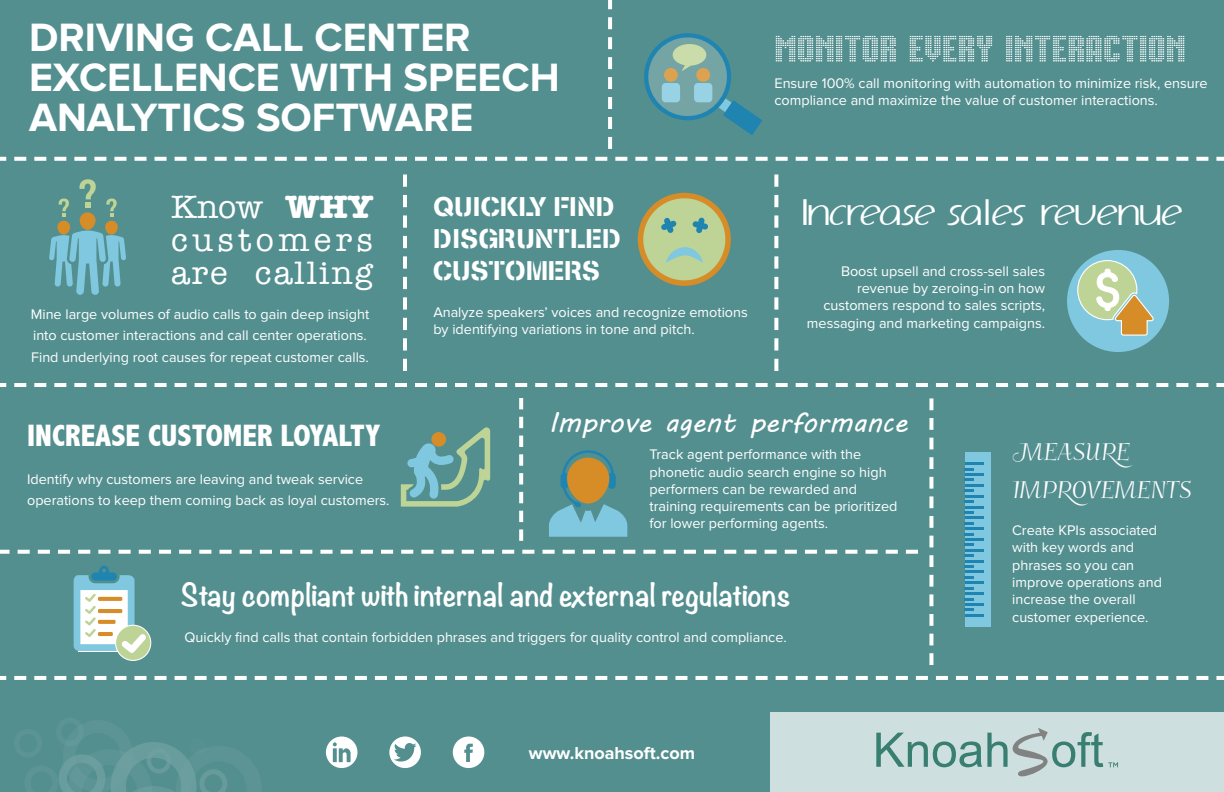
<style>
.page{position:relative;width:1224px;height:792px;background:#548f90}
.page>*{position:absolute;margin:0;border:0;box-sizing:border-box;transform-origin:0 0}
.t1{font:700 41px/40px "Proxima Nova";color:#fff}
.t2{font:33.3px/33px "American Typewriter";letter-spacing:.06em;color:#fff;text-align:justify}
.t3{font:33px "Movie Star";color:#fff}
.t4{font:33px "Adolphus";color:#fff}
.t5{font:800 condensed 31px "Abadi";color:#fff}
.t6{font:31px/37.2px "Kleymissky";color:#fff}
.t7{font:700 28px "Noteworthy";color:#fff}
.t8{font:28px "MV Boli";color:#fff}
.t9{font:27px/32.4px "Stencilia A";color:#fff}
.t10{font:700 18px "Proxima Nova";color:#fff}
.t11{font:14.4px/17.3px "Proxima Nova";color:#fff}
.s1{font-weight:700}
</style>
<div class="page">
<svg style="left:403px;top:175px;width:4px;height:196px"></svg>
<svg style="left:608px;top:0;width:4px;height:149px"></svg>
<svg style="left:0;top:383px;width:1224px;height:4px"></svg>
<svg style="left:59px;top:725px;width:168px;height:67px"></svg>
<div style="left:190px;top:738px;width:16px;height:16px;background:#569091;border-radius:50%"></div>
<div style="left:770px;top:713px;width:454px;height:79px;background:#cedfdf"></div>
<img style="left:876px;top:732px;width:227px;height:35px">
<svg style="left:1010px;top:728px;width:40px;height:49px"></svg>
<svg style="left:1108px;top:762px;width:10px;height:5px"></svg>
<svg style="left:389px;top:736px;width:32px;height:32px"></svg>
<svg style="left:326px;top:736px;width:31px;height:32px"></svg>
<svg style="left:453px;top:736px;width:31px;height:32px"></svg>
<svg style="left:0;top:550px;width:918px;height:4px"></svg>
<div style="left:965px;top:452px;width:25px;height:174px;background:#80c8df"></div>
<hr style="left:965px;top:484px;width:18px;height:3px;background:#2084b0">
<svg style="left:965px;top:479px;width:9px;height:2px"></svg>
<hr style="left:965px;top:473px;width:18px;height:3px;background:#2084b0">
<svg style="left:965px;top:463px;width:18px;height:7px"></svg>
<hr style="left:965px;top:549px;width:18px;height:3px;background:#2084b0">
<svg style="left:965px;top:544px;width:9px;height:2px"></svg>
<hr style="left:965px;top:538px;width:18px;height:3px;background:#2084b0">
<svg style="left:965px;top:555px;width:18px;height:34px"></svg>
<hr style="left:965px;top:592px;width:18px;height:3px;background:#2084b0">
<svg style="left:965px;top:609px;width:18px;height:7px"></svg>
<hr style="left:965px;top:603px;width:18px;height:3px;background:#2084b0">
<svg style="left:965px;top:598px;width:9px;height:2px"></svg>
<svg style="left:965px;top:490px;width:18px;height:45px"></svg>
<svg style="left:638px;top:193px;width:93px;height:93px"></svg>
<div style="left:1067px;top:250px;width:102px;height:102px;background:#80c8df;border-radius:50%"></div>
<svg style="left:1077px;top:259px;width:77px;height:77px"></svg>
<svg style="left:74px;top:566px;width:78px;height:95px"></svg>
<svg style="left:644px;top:33px;width:118px;height:102px"></svg>
<svg style="left:519px;top:398px;width:4px;height:143px"></svg>
<div style="left:57px;top:221px;width:13px;height:14px;background:#d68d28;border-radius:6px"></div>
<div style="left:105px;top:221px;width:13px;height:14px;background:#d68d28;border-radius:6px"></div>
<div style="left:80px;top:212px;width:16px;height:18px;background:#d68d28;border-radius:8px"></div>
<svg style="left:49px;top:231px;width:77px;height:64px"></svg>
<svg style="left:79px;top:179px;width:17px;height:28px"></svg>
<svg style="left:59px;top:199px;width:10px;height:17px"></svg>
<svg style="left:106px;top:199px;width:11px;height:17px"></svg>
<svg style="left:401px;top:427px;width:89px;height:80px"></svg>
<svg style="left:549px;top:450px;width:78px;height:87px"></svg>
<div style="left:567px;top:458px;width:42px;height:46px;background:#d68d28;border-radius:21px"></div>
<svg style="left:774px;top:175px;width:4px;height:196px"></svg>
<svg style="left:929px;top:398px;width:4px;height:267px"></svg>
<svg style="left:0;top:157px;width:1224px;height:4px"></svg>
<svg style="left:0;top:676px;width:1224px;height:4px"></svg>
<p class="t1" style="left:29px;top:18px;width:532px">DRIVING CALL CENTER<br>EXCELLENCE WITH SPEECH<br>ANALYTICS SOFTWARE</p>
<p class="t2" style="left:171px;top:189px;width:203px">Know <span class="s1">WHY </span>customers are calling</p>
<p class="t11" style="left:31px;top:304px;width:340px;line-height:21.3px">Mine large volumes of audio calls to gain deep insight into customer interactions and call center operations.<br>Find underlying root causes for repeat customer calls.</p>
<p class="t9" style="left:433px;top:191px;width:190px">QUICKLY FIND<br>DISGRUNTLED<br>CUSTOMERS</p>
<p class="t11" style="left:433px;top:304px;width:316px">Analyze speakers’ voices and recognize emotions by identifying variations in tone and pitch.</p>
<p class="t3" style="left:774px;top:33px;width:413px">MONITOR EVERY INTERACTION</p>
<p class="t11" style="left:774px;top:74px;width:435px">Ensure 100% call monitoring with automation to minimize risk, ensure compliance and maximize the value of customer interactions.</p>
<p class="t4" style="left:801px;top:192px;width:384px">Increase sales revenue</p>
<p class="t11" style="left:807px;top:263px;width:240px;text-align:right">Boost upsell and cross-sell sales revenue by zeroing-in on how customers respond to sales scripts, messaging and marketing campaigns.</p>
<p class="t8" style="left:549px;top:404px;width:360px">Improve agent performance</p>
<p class="t5" style="left:27px;top:418px;width:355px">INCREASE CUSTOMER LOYALTY</p>
<p class="t11" style="left:650px;top:446px;width:249px">Track agent performance with the phonetic audio search engine so high performers can be rewarded and training requirements can be prioritized for lower performing agents.</p>
<p class="t6" style="left:1012px;top:438px;width:181px">MEASURE<br>IMPROVEMENTS</p>
<p class="t11" style="left:27px;top:469px;width:364px;line-height:21.3px">Identify why customers are leaving and tweak service operations to keep them coming back as loyal customers.</p>
<p class="t11" style="left:1012px;top:522px;width:151px">Create KPIs associated with key words and phrases so you can improve operations and increase the overall customer experience.</p>
<p class="t7" style="left:181px;top:570px;width:611px">Stay compliant with internal and external regulations</p>
<p class="t11" style="left:185px;top:629px;width:604px">Quickly find calls that contain forbidden phrases and triggers for quality control and compliance.</p>
<p class="t10" style="left:529px;top:743px;width:168px">www.knoahsoft.com</p>
</div>
